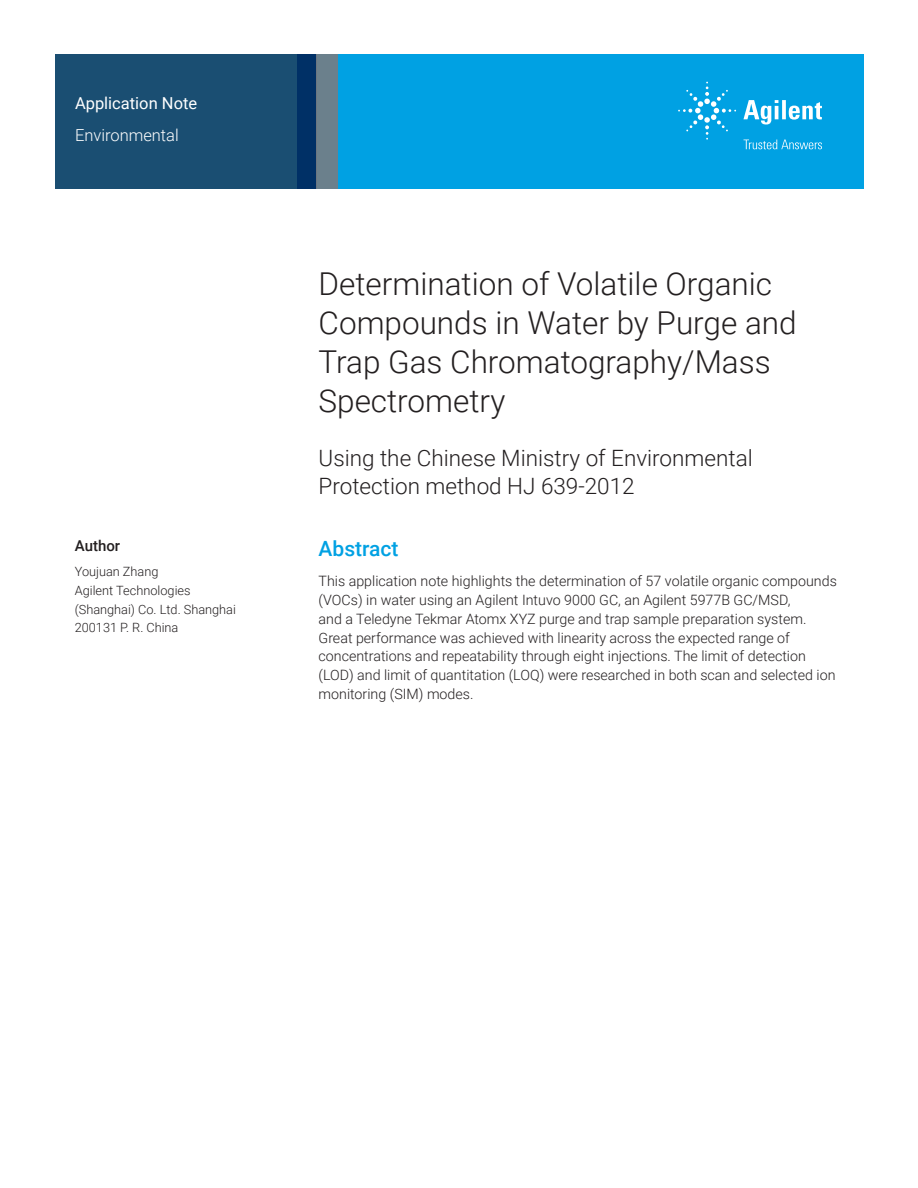
<style>
.page{position:relative;width:918px;height:1188px;background:#fff}
.page>*{position:absolute;margin:0;border:0;box-sizing:border-box;transform-origin:0 0}
.t1{font:300 31.5px/39px "Roboto";color:#231f20}
.Subtitle{font:300 22.5px/28.5px "Roboto";color:#231f20}
.Header_1{font:500 21px "Roboto";color:#00a1e3}
.Doctype{font:16.5px "Roboto";color:#fff}
.Area_Identifier{font:300 16.5px "Roboto";color:#fff}
.DATA_author_title{font:500 15px "Roboto";color:#231f20}
.Text{font:300 14.25px/18.8px "Roboto";color:#231f20}
.DATA_author_name___i{font:300 12.75px/18.8px "Roboto";color:#231f20}
</style>
<div class="page">
<div style="left:297px;top:54px;width:567px;height:135px;background:#00a1e3"></div>
<svg style="left:55px;top:54px;width:261px;height:135px;background:#184b71"></svg>
<div style="left:316px;top:54px;width:22px;height:135px;background:#6b808c"></div>
<svg style="left:743px;top:100px;width:79px;height:25px"></svg>
<svg style="left:678px;top:82px;width:58px;height:58px"></svg>
<svg style="left:744px;top:140px;width:78px;height:9px"></svg>
<p class="Doctype" style="left:75px;top:91px;width:124px">Application Note</p>
<p class="Area_Identifier" style="left:75px;top:124px;width:105px">Environmental</p>
<p class="DATA_author_title" style="left:75px;top:535px;width:47px">Author</p>
<p class="DATA_author_name___i" style="left:75px;top:562px;width:163px">Youjuan Zhang<br>Agilent Technologies (Shanghai) Co. Ltd. Shanghai<br>200131 P. R. China</p>
<p class="t1" style="left:319px;top:263px;width:480px">Determination of Volatile Organic<br>Compounds in Water by Purge and<br>Trap Gas Chromatography/Mass<br>Spectrometry</p>
<p class="Subtitle" style="left:319px;top:443px;width:436px">Using the Chinese Ministry of Environmental<br>Protection method HJ 639-2012</p>
<p class="Header_1" style="left:319px;top:534px;width:82px">Abstract</p>
<p class="Text" style="left:319px;top:571px;width:520px">This application note highlights the determination of 57 volatile organic compounds (VOCs) in water using an Agilent Intuvo 9000 GC, an Agilent 5977B GC/MSD,<br>and a Teledyne Tekmar Atomx XYZ purge and trap sample preparation system.<br>Great performance was achieved with linearity across the expected range of concentrations and repeatability through eight injections. The limit of detection (LOD) and limit of quantitation (LOQ) were researched in both scan and selected ion monitoring (SIM) modes.</p>
</div>
